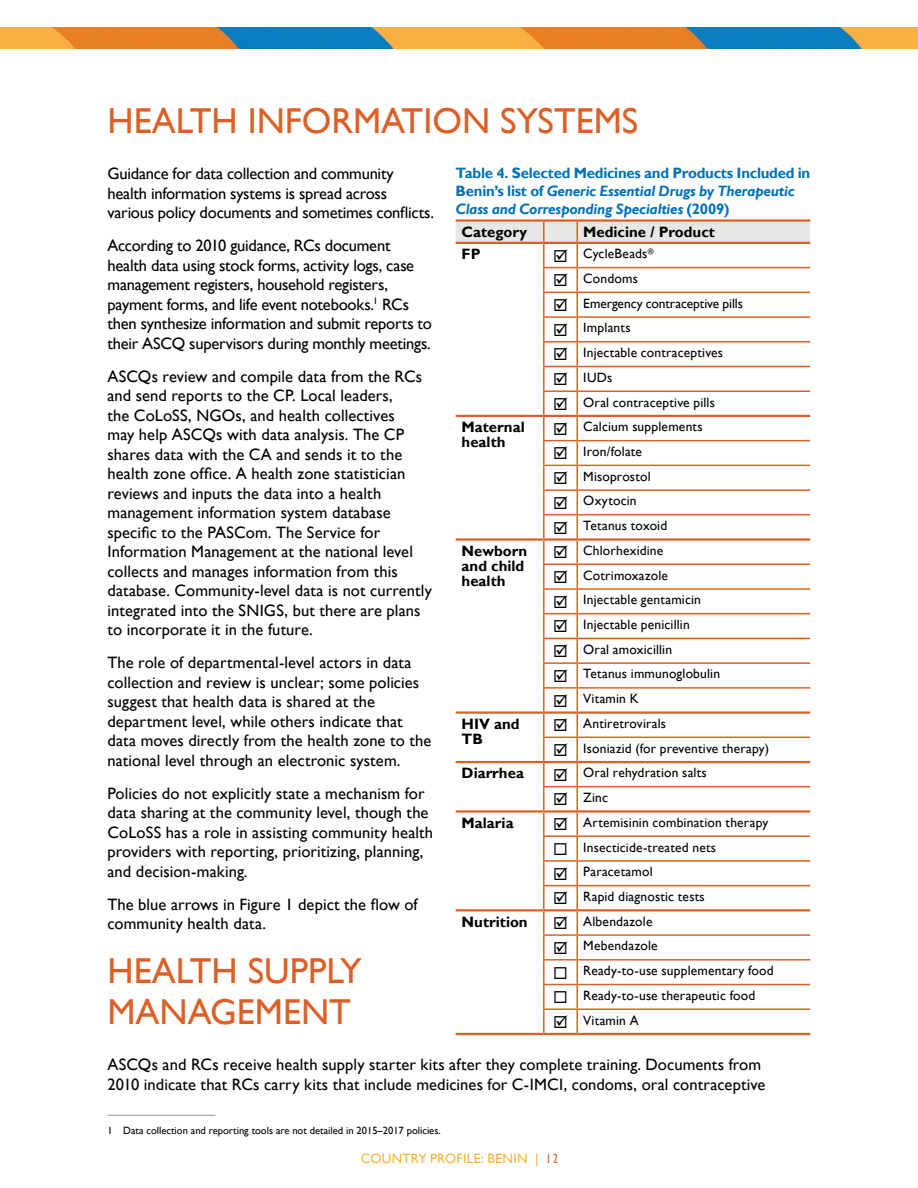
<style>
.page{position:relative;width:918px;height:1188px;background:#fff}
.page>*{position:absolute;margin:0;border:0;box-sizing:border-box;transform-origin:0 0}
.t1{font:36px/40.5px "Gill Sans";color:#dc6026}
.t2{font:16.5px/19.5px "Gill Sans";letter-spacing:.005em;color:#000}
.t3{font:16.5px/19.5px "Gill Sans";letter-spacing:-.015em;color:#000}
.t4{font:italic 700 15px/18px "Gill Sans";letter-spacing:-.015em;color:#0071b9}
.t5{font:700 15px/15px "Gill Sans";color:#000}
.t6{font:13.5px "Gill Sans";letter-spacing:.015em;color:#000}
.t7{font:13.5px "Gill Sans";letter-spacing:-.005em;color:#000}
.t8{font:13.5px "Gill Sans";letter-spacing:.02em;color:#f6b331}
.t9{font:10.5px "Gill Sans";color:#000}
.s1{font-style:normal}
.s2{font-stretch:condensed;color:#dc6026}
</style>
<div class="page">
<img style="left:0;top:27px;width:918px;height:22px">
<hr style="left:107px;top:1115px;width:108px;height:1px;background:#939598">
<hr style="left:456px;top:219px;width:88px;height:3px;background:#dc6026">
<hr style="left:544px;top:219px;width:33px;height:3px;background:#dc6026">
<hr style="left:577px;top:219px;width:233px;height:3px;background:#dc6026">
<hr style="left:456px;top:1033px;width:88px;height:2px;background:#dc6026">
<svg style="left:456px;top:221px;width:354px;height:812px"></svg>
<hr style="left:544px;top:1033px;width:33px;height:2px;background:#dc6026">
<hr style="left:577px;top:1033px;width:233px;height:2px;background:#dc6026">
<h1 class="t1" style="left:107px;top:101px;width:533px">HEALTH INFORMATION SYSTEMS</h1>
<p class="t3" style="left:107px;top:164px;width:328px">Guidance for data collection and community health information systems is spread across various policy documents and sometimes conflicts.</p>
<p class="t3" style="left:107px;top:236px;width:326px">According to 2010 guidance, RCs document health data using stock forms, activity logs, case management registers, household registers, payment forms, and life event notebooks.<sup>1</sup> RCs then synthesize information and submit reports to their ASCQ supervisors during monthly meetings.</p>
<p class="t2" style="left:107px;top:367px;width:326px">ASCQs review and compile data from the RCs and send reports to the CP. Local leaders,<br>the CoLoSS, NGOs, and health collectives<br>may help ASCQs with data analysis. The CP shares data with the CA and sends it to the health zone office. A health zone statistician reviews and inputs the data into a health management information system database specific to the PASCom. The Service for Information Management at the national level collects and manages information from this database. Community-level data is not currently integrated into the SNIGS, but there are plans to incorporate it in the future.</p>
<p class="t2" style="left:107px;top:653px;width:325px">The role of departmental-level actors in data collection and review is unclear; some policies suggest that health data is shared at the department level, while others indicate that data moves directly from the health zone to the national level through an electronic system.</p>
<p class="t2" style="left:107px;top:784px;width:327px">Policies do not explicitly state a mechanism for data sharing at the community level, though the CoLoSS has a role in assisting community health providers with reporting, prioritizing, planning, and decision-making.</p>
<p class="t2" style="left:107px;top:895px;width:312px">The blue arrows in Figure 1 depict the flow of community health data.</p>
<h1 class="t1" style="left:107px;top:952px;width:256px">HEALTH SUPPLY<br>MANAGEMENT</h1>
<p class="t2" style="left:107px;top:1055px;width:659px">ASCQs and RCs receive health supply starter kits after they complete training. Documents from<br>2010 indicate that RCs carry kits that include medicines for C-IMCI, condoms, oral contraceptive</p>
<p class="t9" style="left:107px;top:1124px;width:335px">1 Data collection and reporting tools are not detailed in 2015–2017 policies.</p>
<p class="t4" style="left:456px;top:164px;width:356px"><span class="s1">Table 4. Selected Medicines and Products Included in<br>Benin’s list of</span> Generic Essential Drugs by Therapeutic<br>Class and Corresponding Specialties <span class="s1">(2009)</span></p>
<p class="t5" style="left:462px;top:225px;width:67px">Category</p>
<p class="t5" style="left:583px;top:225px;width:133px">Medicine / Product</p>
<p class="t5" style="left:462px;top:247px;width:20px">FP</p>
<p class="t6" style="left:553px;top:246px;width:102px">☑ CycleBeads<sup>®</sup></p>
<p class="t6" style="left:553px;top:271px;width:86px">☑ Condoms</p>
<p class="t7" style="left:553px;top:295px;width:191px">☑ Emergency contraceptive pills</p>
<p class="t6" style="left:553px;top:320px;width:79px">☑ Implants</p>
<p class="t6" style="left:553px;top:345px;width:172px">☑ Injectable contraceptives</p>
<p class="t6" style="left:553px;top:369px;width:61px">☑ IUDs</p>
<p class="t6" style="left:553px;top:394px;width:163px">☑ Oral contraceptive pills</p>
<p class="t5" style="left:462px;top:420px;width:65px">Maternal health</p>
<p class="t6" style="left:553px;top:419px;width:151px">☑ Calcium supplements</p>
<p class="t6" style="left:553px;top:444px;width:90px">☑ Iron/folate</p>
<p class="t6" style="left:553px;top:468px;width:99px">☑ Misoprostol</p>
<p class="t6" style="left:553px;top:493px;width:85px">☑ Oxytocin</p>
<p class="t6" style="left:553px;top:518px;width:116px">☑ Tetanus toxoid</p>
<p class="t5" style="left:462px;top:544px;width:67px">Newborn and child health</p>
<p class="t6" style="left:553px;top:542px;width:112px">☑ Chlorhexidine</p>
<p class="t6" style="left:553px;top:567px;width:116px">☑ Cotrimoxazole</p>
<p class="t6" style="left:553px;top:592px;width:149px">☑ Injectable gentamicin</p>
<p class="t6" style="left:553px;top:617px;width:138px">☑ Injectable penicillin</p>
<p class="t6" style="left:553px;top:641px;width:121px">☑ Oral amoxicillin</p>
<p class="t6" style="left:553px;top:666px;width:168px">☑ Tetanus immunoglobulin</p>
<p class="t6" style="left:553px;top:691px;width:87px">☑ Vitamin K</p>
<p class="t5" style="left:462px;top:717px;width:59px">HIV and<br>TB</p>
<p class="t6" style="left:553px;top:716px;width:114px">☑ Antiretrovirals</p>
<p class="t6" style="left:553px;top:740px;width:217px">☑ Isoniazid (for preventive therapy)</p>
<p class="t5" style="left:462px;top:766px;width:64px">Diarrhea</p>
<p class="t6" style="left:553px;top:765px;width:155px">☑ Oral rehydration salts</p>
<p class="t6" style="left:553px;top:790px;width:56px">☑ Zinc</p>
<p class="t5" style="left:462px;top:816px;width:54px">Malaria</p>
<p class="t6" style="left:553px;top:814px;width:217px">☑ Artemisinin combination therapy</p>
<p class="t6" style="left:553px;top:839px;width:164px">◻ Insecticide-treated nets</p>
<p class="t6" style="left:553px;top:864px;width:101px">☑ Paracetamol</p>
<p class="t6" style="left:553px;top:889px;width:153px">☑ Rapid diagnostic tests</p>
<p class="t5" style="left:462px;top:915px;width:68px">Nutrition</p>
<p class="t6" style="left:553px;top:913px;width:101px">☑ Albendazole</p>
<p class="t6" style="left:553px;top:938px;width:106px">☑ Mebendazole</p>
<p class="t6" style="left:553px;top:963px;width:222px">◻ Ready-to-use supplementary food</p>
<p class="t6" style="left:553px;top:987px;width:204px">◻ Ready-to-use therapeutic food</p>
<p class="t6" style="left:553px;top:1012px;width:87px">☑ Vitamin A</p>
<p class="t8" style="left:361px;top:1150px;width:199px">COUNTRY PROFILE: BENIN | <span class="s2">12</span></p>
</div>
